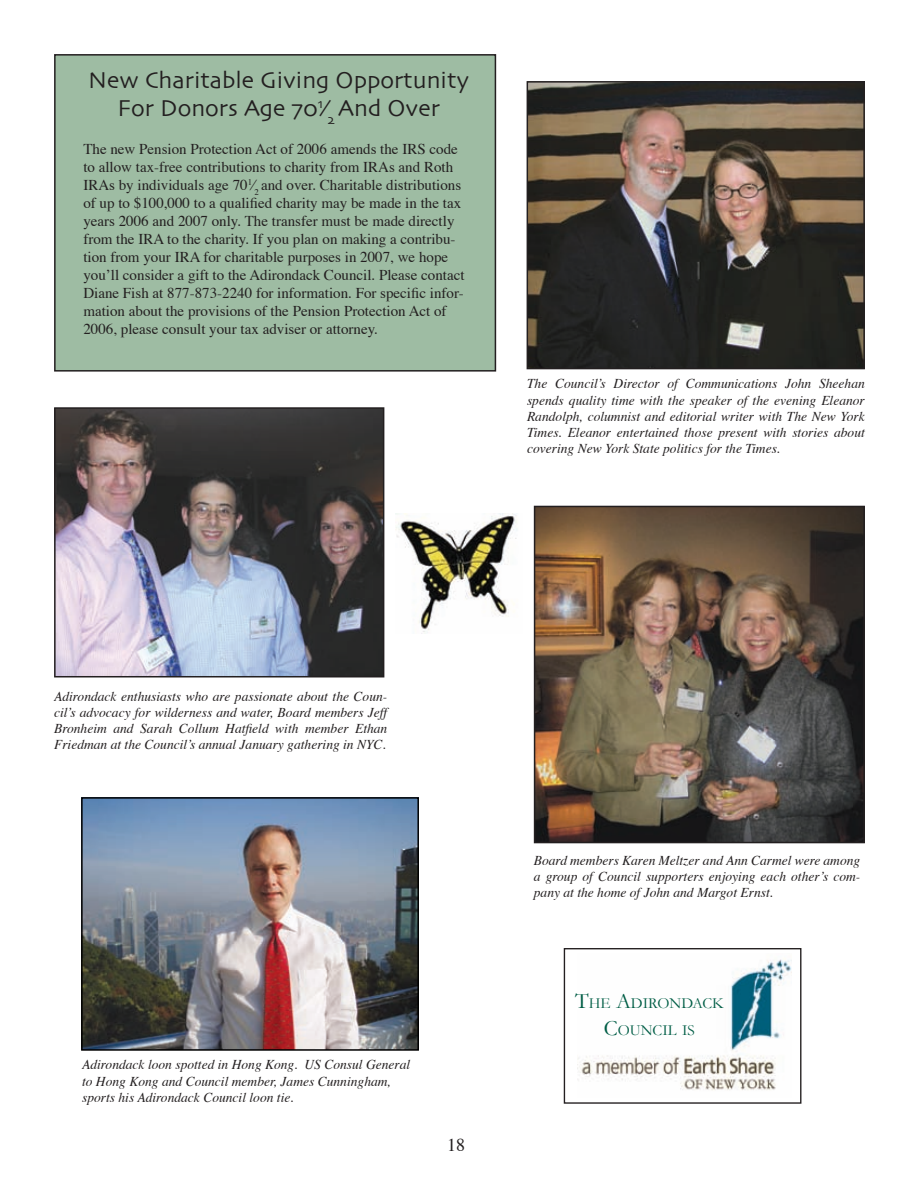
<style>
.page{position:relative;width:919px;height:1189px;background:#fff}
.page>*{position:absolute;margin:0;border:0;box-sizing:border-box;transform-origin:0 0}
.t1{font:24px/28.8px "Skia";color:#231f20;text-align:center}
.t2{font:18px "Times";color:#231f20}
.t3{font:15.45px/26.4px "Garamond";color:#005d45;text-align:center}
.t4{font:15px/18px "Times";color:#231f20}
.t5{font:italic 13.5px/16.2px "Times";color:#231f20;text-align:justify}
.s1{font-size:22.05px}
</style>
<div class="page">
<div style="left:55px;top:55px;width:440px;height:316px;background:#9ebca3"></div>
<div style="left:54px;top:54px;width:442px;height:317px;border:2px solid #231f20"></div>
<img style="left:536px;top:508px;width:325px;height:332px">
<div style="left:533px;top:505px;width:331px;height:338px;border:2px solid #231f20"></div>
<img style="left:529px;top:84px;width:332px;height:282px">
<div style="left:526px;top:81px;width:338px;height:288px;border:2px solid #231f20"></div>
<img style="left:57px;top:410px;width:324px;height:264px">
<div style="left:54px;top:407px;width:330px;height:270px;border:2px solid #231f20"></div>
<img style="left:395px;top:513px;width:123px;height:120px">
<img style="left:577px;top:959px;width:214px;height:131px">
<div style="left:563px;top:947px;width:238px;height:156px;border:1px solid #231f20"></div>
<img style="left:84px;top:800px;width:332px;height:247px">
<div style="left:81px;top:797px;width:338px;height:253px;border:2px solid #000"></div>
<h1 class="t1" style="left:88px;top:67px;width:382px">New Charitable Giving Opportunity<br>For Donors Age 70<sup>1</sup>⁄<sub>2</sub> And Over</h1>
<p class="t4" style="left:83px;top:139px;width:382px">The new Pension Protection Act of 2006 amends the IRS code to allow tax-free contributions to charity from IRAs and Roth IRAs by individuals age 70<sup>1</sup>⁄<sub>2</sub> and over. Charitable distributions of up to $100,000 to a qualified charity may be made in the tax years 2006 and 2007 only. The transfer must be made directly from the IRA to the charity. If you plan on making a contribu&shy;tion from your IRA for charitable purposes in 2007, we hope you’ll consider a gift to the Adirondack Council. Please contact Diane Fish at 877-873-2240 for information. For specific infor&shy;mation about the provisions of the Pension Protection Act of 2006, please consult your tax adviser or attorney.</p>
<p class="t5" style="left:527px;top:375px;width:339px">The Council’s Director of Communications John Sheehan spends quality time with the speaker of the evening Eleanor Randolph, columnist and editorial writer with The New York Times. Eleanor entertained those present with stories about covering New York State politics for the Times.</p>
<p class="t5" style="left:54px;top:687px;width:334px">Adirondack enthusiasts who are passionate about the Coun&shy;cil’s advocacy for wilderness and water, Board members Jeff Bronheim and Sarah Collum Hatfield with member Ethan Friedman at the Council’s annual January gathering in NYC.</p>
<p class="t5" style="left:82px;top:1055px;width:329px;text-align:left">Adirondack loon spotted in Hong Kong. US Consul General to Hong Kong and Council member, James Cunningham, sports his Adirondack Council loon tie.</p>
<h2 class="t2" style="left:447px;top:1127px;width:19px">18</h2>
<p class="t5" style="left:533px;top:851px;width:328px">Board members Karen Meltzer and Ann Carmel were among a group of Council supporters enjoying each other’s com&shy;pany at the home of John and Margot Ernst.</p>
<p class="t3" style="left:575px;top:989px;width:150px"><span class="s1">T</span>HE <span class="s1">A</span>DIRONDACK<br><span class="s1">C</span>OUNCIL IS</p>
</div>
